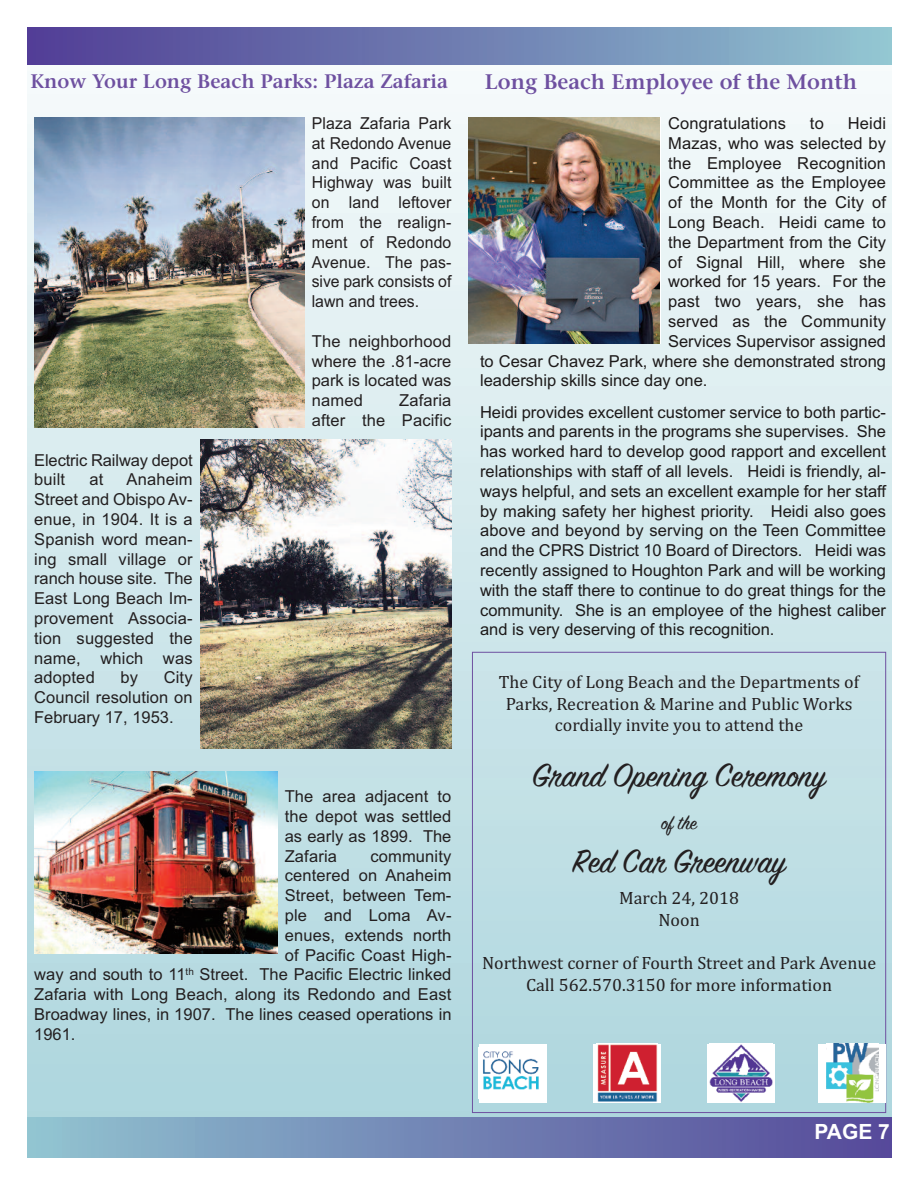
<style>
.page{position:relative;width:918px;height:1188px;background:#fff}
.page>*{position:absolute;margin:0;border:0;box-sizing:border-box;transform-origin:0 0}
.t1{font:36px "Sign Painter House Script";color:#231f20}
.t2{font:600 21px "Stone Serif";color:#6e50a0}
.t3{font:700 21px "Arial";color:#fff}
.t4{font:21px "Sign Painter House Script";color:#231f20}
.t5{font:600 19.5px "Stone Serif";color:#6e50a0}
.t6{font:18px/21.6px "Cambria";color:#231f20;text-align:center}
.t7{font:16.5px/19.8px "Arial";letter-spacing:.005em;color:#1d1a1a;text-align:justify}
.t8{font:16.5px/19.8px "Arial";letter-spacing:.01em;color:#231f20;text-align:justify}
.t9{font:16.5px/19.8px "Arial";letter-spacing:.01em;color:#231f20;text-align:justify;scale:.96 1}
.t10{font:16.5px/19.8px "Arial";letter-spacing:-.01em;color:#231f20}
</style>
<div class="page">
<div style="left:28px;top:27px;width:864px;height:1131px;background:linear-gradient(to bottom,#f7fafb,#aad4dc)"></div>
<div style="left:28px;top:27px;width:864px;height:37px;background:linear-gradient(to right,#503c95,#90c3d0)"></div>
<div style="left:28px;top:1117px;width:864px;height:40px;background:linear-gradient(to right,#8fc1d0,#544799)"></div>
<img style="left:469px;top:117px;width:191px;height:226px">
<img style="left:34px;top:117px;width:270px;height:310px">
<img style="left:34px;top:771px;width:243px;height:182px">
<img style="left:200px;top:439px;width:251px;height:310px">
<div style="left:479px;top:1044px;width:68px;height:58px;background:#fff"></div>
<img style="left:483px;top:1051px;width:56px;height:39px">
<div style="left:818px;top:1044px;width:68px;height:58px;background:#fff"></div>
<img style="left:826px;top:1044px;width:52px;height:58px">
<div style="left:707px;top:1044px;width:68px;height:58px;background:#fff"></div>
<img style="left:710px;top:1044px;width:63px;height:58px">
<div style="left:593px;top:1044px;width:68px;height:58px;background:linear-gradient(to bottom,#fffbfa,#fcfcfc)"></div>
<img style="left:597px;top:1044px;width:60px;height:58px">
<p class="t5" style="left:30px;top:73px;width:419px">Know Your Long Beach Parks: Plaza Zafaria</p>
<p class="t2" style="left:485px;top:73px;width:374px">Long Beach Employee of the Month</p>
<p class="t9" style="left:312px;top:113px;width:147px">Plaza Zafaria Park at Redondo Avenue and Pacific Coast Highway was built on land leftover from the realign&shy;ment of Redondo Avenue. The pas&shy;sive park consists of lawn and trees.</p>
<p class="t8" style="left:312px;top:331px;width:141px">The neighborhood where the .81-acre park is located was named</p>
<p class="t7" style="left:668px;top:113px;width:119px">Congratulations</p>
<p class="t7" style="left:810px;top:113px;width:15px">to</p>
<p class="t7" style="left:848px;top:113px;width:40px">Heidi</p>
<p class="t7" style="left:668px;top:133px;width:219px">Mazas, who was selected by</p>
<p class="t7" style="left:668px;top:153px;width:219px">the Employee Recognition</p>
<p class="t7" style="left:668px;top:173px;width:219px">Committee as the Employee</p>
<p class="t7" style="left:668px;top:193px;width:219px">of the Month for the City of</p>
<p class="t7" style="left:668px;top:212px;width:219px">Long Beach. Heidi came to</p>
<p class="t7" style="left:668px;top:232px;width:219px">the Department from the City</p>
<p class="t7" style="left:668px;top:252px;width:219px">of Signal Hill, where she</p>
<p class="t7" style="left:668px;top:272px;width:219px">worked for 15 years. For the</p>
<p class="t7" style="left:668px;top:292px;width:219px">past two years, she has</p>
<p class="t7" style="left:668px;top:311px;width:219px">served as the Community</p>
<p class="t7" style="left:668px;top:331px;width:219px">Services Supervisor assigned</p>
<p class="t7" style="left:480px;top:351px;width:408px">to Cesar Chavez Park, where she demonstrated strong</p>
<p class="t7" style="left:480px;top:371px;width:229px">leadership skills since day one.</p>
<p class="t7" style="left:480px;top:402px;width:408px">Heidi provides excellent customer service to both partic&shy;ipants and parents in the programs she supervises. She has worked hard to develop good rapport and excellent relationships with staff of all levels. Heidi is friendly, al&shy;ways helpful, and sets an excellent example for her staff by making safety her highest priority. Heidi also goes above and beyond by serving on the Teen Committee and the CPRS District 10 Board of Directors. Heidi was recently assigned to Houghton Park and will be working with the staff there to continue to do great things for the community. She is an employee of the highest caliber and is very deserving of this recognition.</p>
<p class="t6" style="left:499px;top:671px;width:362px">The City of Long Beach and the Departments of<br>Parks, Recreation &amp; Marine and Public Works cordially invite you to attend the</p>
<h1 class="t1" style="left:532px;top:752px;width:295px">Grand Opening Ceremony</h1>
<p class="t4" style="left:661px;top:810px;width:37px">of the</p>
<h1 class="t1" style="left:572px;top:839px;width:215px">Red Car Greenway</h1>
<p class="t6" style="left:619px;top:887px;width:121px">March 24, 2018<br>Noon</p>
<p class="t6" style="left:482px;top:952px;width:396px">Northwest corner of Fourth Street and Park Avenue<br>Call 562.570.3150 for more information</p>
<p class="t8" style="left:312px;top:391px;width:141px;text-align:right">Zafaria<br>after the Pacific</p>
<p class="t10" style="left:34px;top:450px;width:160px">Electric Railway depot built</p>
<p class="t8" style="left:34px;top:470px;width:160px;text-indent:92px">Anaheim Street and Obispo Av&shy;enue, in 1904. It is a Spanish word mean&shy;ing small village or ranch house site. The East Long Beach Im&shy;provement Associa&shy;tion suggested the name, which was adopted</p>
<p class="t8" style="left:89px;top:470px;width:15px">at</p>
<p class="t8" style="left:34px;top:668px;width:160px;text-indent:130px">City Council resolution on February 17, 1953.</p>
<p class="t8" style="left:120px;top:668px;width:19px">by</p>
<p class="t8" style="left:285px;top:787px;width:168px">The area adjacent to the depot was settled as early as 1899. The Zafaria</p>
<p class="t8" style="left:370px;top:846px;width:83px">community</p>
<p class="t8" style="left:285px;top:866px;width:168px">centered on Anaheim</p>
<p class="t8" style="left:285px;top:886px;width:168px">Street, between Tem-</p>
<p class="t8" style="left:285px;top:905px;width:168px">ple and Loma Av-</p>
<p class="t8" style="left:285px;top:925px;width:168px">enues, extends north</p>
<p class="t8" style="left:285px;top:945px;width:168px">of Pacific Coast High-</p>
<p class="t8" style="left:34px;top:965px;width:419px">way and south to 11<sup>th</sup> Street. The Pacific Electric linked</p>
<p class="t8" style="left:34px;top:985px;width:419px">Zafaria with Long Beach, along its Redondo and East</p>
<p class="t8" style="left:34px;top:1004px;width:419px">Broadway lines, in 1907. The lines ceased operations in</p>
<p class="t8" style="left:34px;top:1024px;width:43px">1961.</p>
<p class="t3" style="left:815px;top:1119px;width:77px">PAGE 7</p>
</div>
